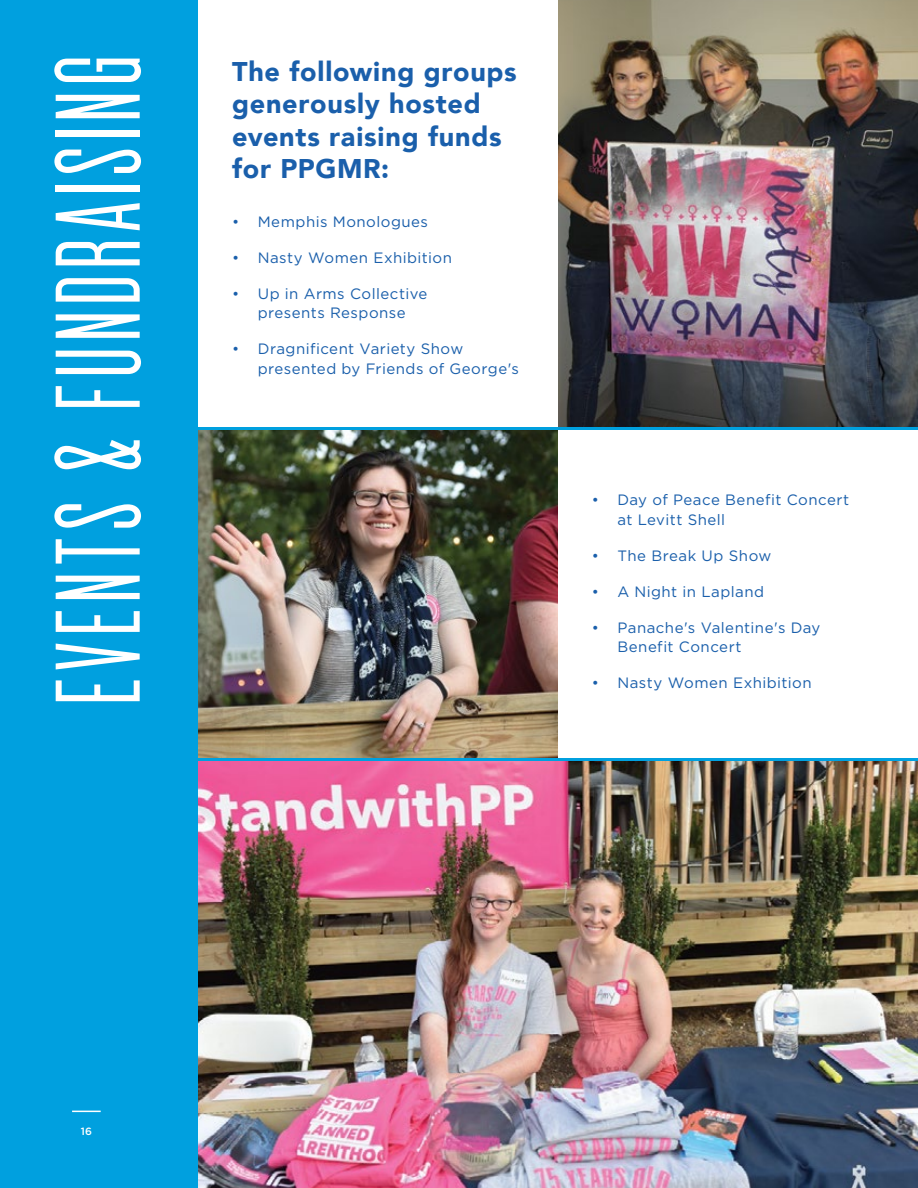
<style>
.page{position:relative;width:918px;height:1188px;background:#fff}
.page>*{position:absolute;margin:0;border:0;box-sizing:border-box;transform-origin:0 0}
.t1{font:500 105px "Cactus";letter-spacing:.04em;color:#fff}
.t2{font:900 27px/32.4px "Avenir";letter-spacing:.03em;color:#1a5fab}
.t3{font:15px/19.5px "Gotham";letter-spacing:.03em;color:#1a5fab}
.t4{font:500 10.5px "Gotham";color:#fff}
</style>
<div class="page">
<img style="left:198px;top:761px;width:720px;height:427px">
<img style="left:558px;top:0;width:360px;height:427px">
<img style="left:198px;top:430px;width:360px;height:328px">
<div style="left:0;top:0;width:198px;height:1188px;background:#00a0df"></div>
<hr style="left:126px;top:758px;width:792px;height:3px;background:#00a0df">
<hr style="left:126px;top:427px;width:792px;height:3px;background:#00a0df">
<svg style="left:72px;top:1111px;width:29px;height:1px"></svg>
<h1 class="t1" style="left:30px;top:706px;width:654px;rotate:-90deg">EVENTS &amp; FUNDRAISING</h1>
<h2 class="t2" style="left:232px;top:55px;width:286px">The following groups generously hosted events raising funds for PPGMR:</h2>
<p class="t3" style="left:232px;top:211px;width:197px">• Memphis Monologues</p>
<p class="t3" style="left:232px;top:247px;width:221px">• Nasty Women Exhibition</p>
<p class="t3" style="left:232px;top:283px;width:197px;text-align:center">• Up in Arms Collective presents Response</p>
<p class="t3" style="left:258px;top:339px;width:263px;text-indent:-26px">• Dragnificent Variety Show presented by Friends of George's</p>
<p class="t3" style="left:617px;top:490px;width:233px;text-indent:-26px">• Day of Peace Benefit Concert at Levitt Shell</p>
<p class="t3" style="left:592px;top:546px;width:181px">• The Break Up Show</p>
<p class="t3" style="left:592px;top:582px;width:174px">• A Night in Lapland</p>
<p class="t3" style="left:617px;top:618px;width:205px;text-indent:-26px">• Panache's Valentine's Day<br>Benefit Concert</p>
<p class="t3" style="left:592px;top:673px;width:221px">• Nasty Women Exhibition</p>
<p class="t4" style="left:81px;top:1125px;width:13px">16</p>
</div>
